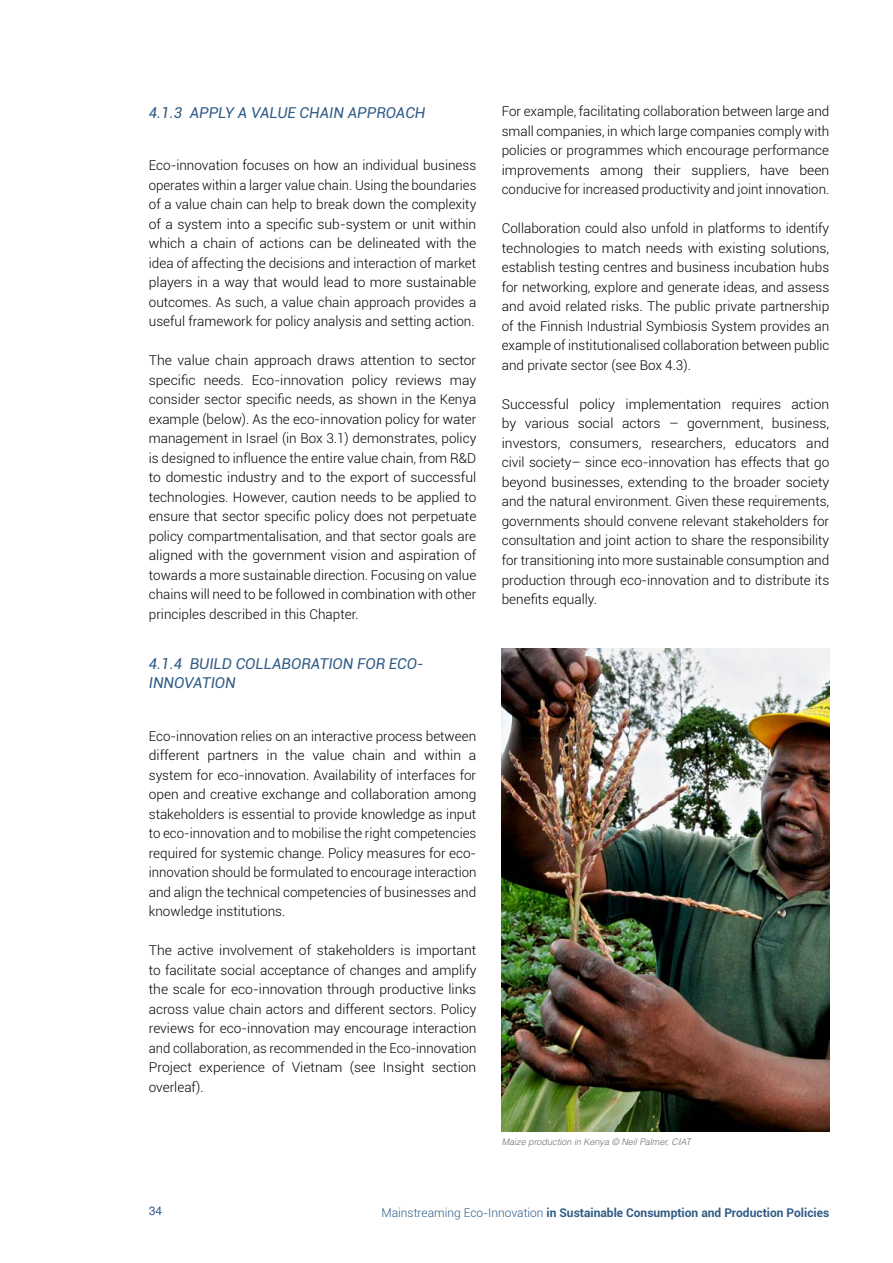
<style>
.page{position:relative;width:893px;height:1263px;background:#fff}
.page>*{position:absolute;margin:0;border:0;box-sizing:border-box;transform-origin:0 0}
.t1{font:italic 15px/19.5px "Roboto";color:#315c86}
.t2{font:300 13.5px/19.5px "Roboto";color:#000;text-align:justify}
.t3{font:700 12px "Roboto";color:#315c86}
.t4{font:12px "Helvetica LT Std";color:#315c86}
.t5{font:italic 300 9px "Helvetica LT Std";color:#6d6e71}
.s1{font-weight:300}
</style>
<div class="page">
<img style="left:502px;top:649px;width:327px;height:482px">
<p class="t1" style="left:149px;top:102px;width:278px">4.1.3 APPLY A VALUE CHAIN APPROACH</p>
<p class="t2" style="left:149px;top:155px;width:329px">Eco-innovation focuses on how an individual business operates within a larger value chain. Using the boundaries of a value chain can help to break down the complexity of a system into a specific sub-system or unit within which a chain of actions can be delineated with the idea of affecting the decisions and interaction of market players in a way that would lead to more sustainable outcomes. As such, a value chain approach provides a useful framework for policy analysis and setting action.</p>
<p class="t2" style="left:149px;top:350px;width:329px">The value chain approach draws attention to sector specific needs. Eco-innovation policy reviews may consider sector specific needs, as shown in the Kenya example (below). As the eco-innovation policy for water management in Israel (in Box 3.1) demonstrates, policy is designed to influence the entire value chain, from R&amp;D to domestic industry and to the export of successful technologies. However, caution needs to be applied to ensure that sector specific policy does not perpetuate policy compartmentalisation, and that sector goals are aligned with the government vision and aspiration of towards a more sustainable direction. Focusing on value chains will need to be followed in combination with other principles described in this Chapter.</p>
<p class="t1" style="left:149px;top:653px;width:276px">4.1.4 BUILD COLLABORATION FOR ECO-<br>INNOVATION</p>
<p class="t2" style="left:149px;top:726px;width:329px">Eco-innovation relies on an interactive process between different partners in the value chain and within a system for eco-innovation. Availability of interfaces for open and creative exchange and collaboration among stakeholders is essential to provide knowledge as input to eco-innovation and to mobilise the right competencies required for systemic change. Policy measures for eco&shy;innovation should be formulated to encourage interaction and align the technical competencies of businesses and knowledge institutions.</p>
<p class="t2" style="left:149px;top:940px;width:329px">The active involvement of stakeholders is important to facilitate social acceptance of changes and amplify the scale for eco-innovation through productive links across value chain actors and different sectors. Policy reviews for eco-innovation may encourage interaction and collaboration, as recommended in the Eco-innovation Project experience of Vietnam (see Insight section overleaf).</p>
<p class="t2" style="left:502px;top:101px;width:329px">For example, facilitating collaboration between large and small companies, in which large companies comply with policies or programmes which encourage performance improvements among their suppliers, have been conducive for increased productivity and joint innovation.</p>
<p class="t2" style="left:502px;top:218px;width:329px">Collaboration could also unfold in platforms to identify technologies to match needs with existing solutions, establish testing centres and business incubation hubs for networking, explore and generate ideas, and assess and avoid related risks. The public private partnership of the Finnish Industrial Symbiosis System provides an example of institutionalised collaboration between public and private sector (see Box 4.3).</p>
<p class="t2" style="left:502px;top:394px;width:329px">Successful policy implementation requires action by various social actors – government, business, investors, consumers, researchers, educators and civil society– since eco-innovation has effects that go beyond businesses, extending to the broader society and the natural environment. Given these requirements, governments should convene relevant stakeholders for consultation and joint action to share the responsibility for transitioning into more sustainable consumption and production through eco-innovation and to distribute its benefits equally.</p>
<p class="t5" style="left:502px;top:1136px;width:190px">Maize production in Kenya © Neil Palmer, CIAT</p>
<p class="t4" style="left:149px;top:1203px;width:15px">34</p>
<p class="t3" style="left:381px;top:1204px;width:449px"><span class="s1">Mainstreaming Eco-Innovation</span> in Sustainable Consumption and Production Policies</p>
</div>
